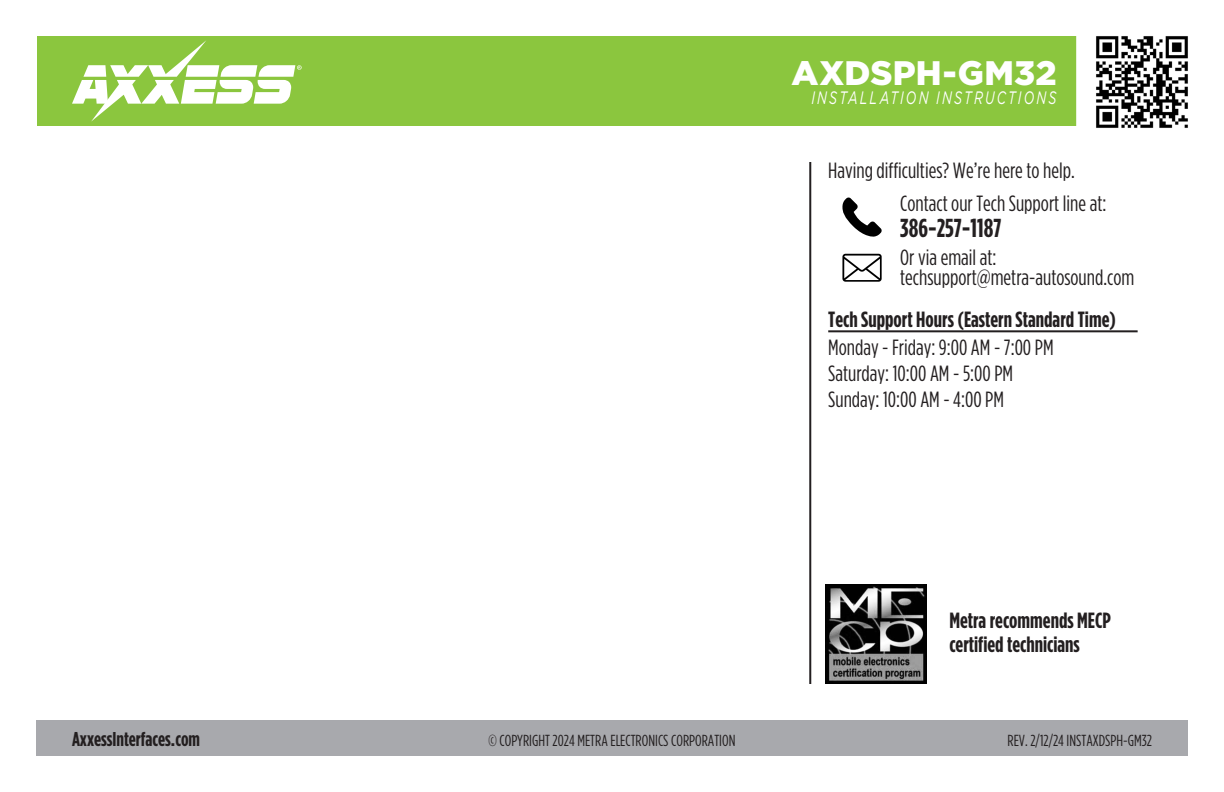
<style>
.page{position:relative;width:1224px;height:792px;background:#fff}
.page>*{position:absolute;margin:0;border:0;box-sizing:border-box;transform-origin:0 0}
.t1{font:900 34px "Gotham";letter-spacing:.005em;color:#fff}
.t2{font:700 26px "Gotham Condensed";color:#231f20}
.t3{font:22px/26px "Gotham Condensed";color:#231f20}
.t4{font:700 22px/24px "Gotham Condensed";color:#231f20}
.t5{font:700 20px "Gotham Condensed";color:#231f20}
.t6{font:italic 18px "Gotham";letter-spacing:.165em;color:#fff;scale:.7 1}
.t7{font:16px "Gotham Condensed";color:#231f20}
</style>
<div class="page">
<div style="left:36px;top:720px;width:1152px;height:36px;background:#a8a9ad"></div>
<hr style="left:809px;top:162px;width:2px;height:522px;background:#231f20">
<div style="left:37px;top:36px;width:1150px;height:90px;background:#8bc63e"></div>
<div style="left:1077px;top:2px;width:120px;height:140px;background:#fff"></div>
<img style="left:1096px;top:36px;width:92px;height:92px">
<img style="left:826px;top:584px;width:100px;height:100px">
<svg style="left:72px;top:40px;width:230px;height:82px"></svg>
<hr style="left:828px;top:330px;width:310px;height:2px;background:#231f20">
<svg style="left:842px;top:198px;width:40px;height:39px"></svg>
<svg style="left:842px;top:254px;width:40px;height:28px"></svg>
<h1 class="t1" style="left:791px;top:53px;width:267px">AXDSPH-GM32</h1>
<p class="t6" style="left:811px;top:88px;width:352px">INSTALLATION INSTRUCTIONS</p>
<p class="t3" style="left:900px;top:153px;width:208px;line-height:33px;text-indent:-72px">Having difficulties? We’re here to help.<br>Contact our Tech Support line at:</p>
<p class="t2" style="left:900px;top:213px;width:103px">386-257-1187</p>
<p class="t3" style="left:900px;top:247px;width:236px;line-height:20px">Or via email at: techsupport@metra-autosound.com</p>
<p class="t4" style="left:828px;top:306px;width:289px">Tech Support Hours (Eastern Standard Time)</p>
<p class="t3" style="left:828px;top:334px;width:227px">Monday - Friday: 9:00 AM - 7:00 PM<br>Saturday: 10:00 AM - 5:00 PM<br>Sunday: 10:00 AM - 4:00 PM</p>
<p class="t4" style="left:949px;top:608px;width:163px">Metra recommends MECP certified technicians</p>
<p class="t5" style="left:72px;top:728px;width:130px">AxxessInterfaces.com</p>
<p class="t7" style="left:489px;top:732px;width:248px">© COPYRIGHT 2024 METRA ELECTRONICS CORPORATION</p>
<p class="t7" style="left:1007px;top:732px;width:146px">REV. 2/12/24 INSTAXDSPH-GM32</p>
</div>
